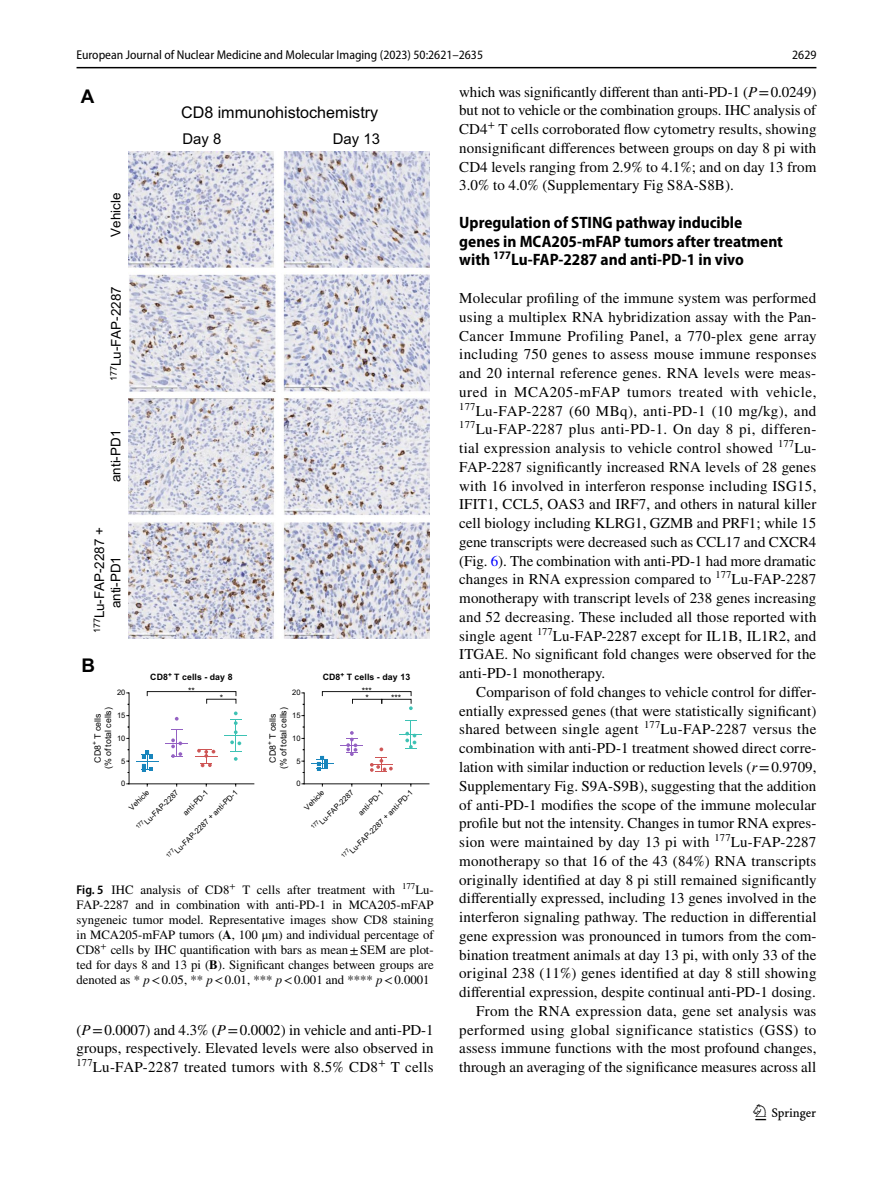
<style>
.page{position:relative;width:893px;height:1187px;background:#fff}
.page>*{position:absolute;margin:0;border:0;box-sizing:border-box;transform-origin:0 0}
.t1{font:22.5px "Springnew Regular 3";color:#000}
.t2{font:18.9px "Arial Bold MT15";color:#000}
.t3{font:700 semi-condensed 16.5px/18.8px "Myriad Pro";color:#000}
.t4{font:16.2px "Arial MT16";color:#000}
.t5{font:15px/18.8px "STIX";letter-spacing:.005em;color:#000;text-align:justify}
.t6{font:14.85px "Arial MT16";color:#000}
.t7{font:13.5px "Arial MT16";color:#000}
.t8{font:13.35px/16.2px "Arial MT16";color:#000;text-align:center}
.t9{font:12.75px/15px "STIX";color:#000;text-align:justify}
.t10{font:semi-condensed 12.75px "Myriad Pro";color:#000}
.t11{font:8.85px/10.5px "Arial MT16";color:#000;text-align:center}
.t12{font:8.85px "Arial Bold MT15";letter-spacing:.01em;color:#000}
.t13{font:8.85px "Arial Bold MT14";letter-spacing:.005em;color:#000}
.t14{font:7.5px "Arial MT16";letter-spacing:.005em;color:#000}
.s1{font-family:"Myriad Pro";font-weight:600;font-stretch:semi-condensed}
.s2{font-weight:700}
.s3{font-style:italic}
.s4{color:#00f}
</style>
<div class="page">
<hr style="left:77px;top:67px;width:739px;height:1px;background:#000">
<img style="left:129px;top:152px;width:300px;height:486px">
<hr style="left:129px;top:783px;width:125px;height:1px;background:#000">
<hr style="left:129px;top:692px;width:1px;height:92px;background:#000">
<svg style="left:224px;top:711px;width:23px;height:49px"></svg>
<svg style="left:195px;top:748px;width:23px;height:19px"></svg>
<svg style="left:175px;top:716px;width:4px;height:4px"></svg>
<svg style="left:165px;top:729px;width:23px;height:28px"></svg>
<svg style="left:136px;top:750px;width:23px;height:21px"></svg>
<svg style="left:147px;top:691px;width:89px;height:12px"></svg>
<hr style="left:304px;top:783px;width:125px;height:1px;background:#000">
<hr style="left:304px;top:692px;width:1px;height:92px;background:#000">
<svg style="left:399px;top:720px;width:23px;height:29px"></svg>
<svg style="left:370px;top:747px;width:23px;height:25px"></svg>
<svg style="left:340px;top:731px;width:23px;height:25px"></svg>
<svg style="left:311px;top:755px;width:23px;height:15px"></svg>
<svg style="left:322px;top:691px;width:91px;height:19px"></svg>
<p class="t10" style="left:77px;top:48px;width:408px">European Journal of Nuclear Medicine and Molecular Imaging (2023) 50:2621–2635</p>
<p class="t10" style="left:792px;top:48px;width:26px">2629</p>
<p class="t2" style="left:81px;top:83px;width:15px">A</p>
<p class="t8" style="left:108px;top:236px;width:45px;rotate:-90deg">Vehicle</p>
<p class="t7" style="left:107px;top:381px;width:96px;rotate:-90deg"><sup>177</sup>Lu-FAP-2287</p>
<p class="t8" style="left:108px;top:482px;width:53px;rotate:-90deg">anti-PD1</p>
<p class="t8" style="left:91px;top:633px;width:108px;rotate:-90deg"><sup>177</sup>Lu-FAP- 7822 + anti-PD1</p>
<p class="t2" style="left:82px;top:652px;width:15px">B</p>
<p class="t14" style="left:117px;top:687px;width:10px">20</p>
<p class="t11" style="left:92px;top:769px;width:63px;rotate:-90deg">CD8<sup>+</sup> T cells<br>(% of total cells)</p>
<p class="t14" style="left:117px;top:710px;width:10px">15</p>
<p class="t14" style="left:117px;top:733px;width:10px">10</p>
<p class="t14" style="left:121px;top:755px;width:6px">5</p>
<p class="t14" style="left:121px;top:778px;width:6px">0</p>
<p class="t4" style="left:181px;top:101px;width:199px">CD8 immunohistochemistry</p>
<p class="t6" style="left:333px;top:128px;width:48px">Day 13</p>
<p class="t6" style="left:183px;top:128px;width:40px">Day 8</p>
<p class="t13" style="left:150px;top:671px;width:84px">CD8<sup>+</sup> T cells - day 8</p>
<p class="t12" style="left:323px;top:671px;width:89px">CD8<sup>+</sup> T cells - day 13</p>
<p class="t11" style="left:188px;top:685px;width:8px">**</p>
<p class="t11" style="left:220px;top:692px;width:5px">*</p>
<p class="t14" style="left:292px;top:687px;width:10px">20</p>
<p class="t11" style="left:362px;top:686px;width:12px;line-height:7.6px">*** *</p>
<p class="t11" style="left:391px;top:692px;width:12px">***</p>
<p class="t11" style="left:268px;top:769px;width:63px;rotate:-90deg">CD8<sup>+</sup> T cells<br>(% of total cells)</p>
<p class="t14" style="left:292px;top:710px;width:10px">15</p>
<p class="t14" style="left:292px;top:733px;width:10px">10</p>
<p class="t14" style="left:296px;top:755px;width:6px">5</p>
<p class="t14" style="left:296px;top:778px;width:6px">0</p>
<p class="t14" style="left:142px;top:819px;width:47px;rotate:-45deg">Lu-FAP-2287</p>
<p class="t14" style="left:181px;top:810px;width:33px;rotate:-45deg">anti-PD-1</p>
<p class="t14" style="left:172px;top:848px;width:87px;rotate:-45deg">Lu-FAP-2287 + anti-PD-1</p>
<p class="t14" style="left:127px;top:805px;width:26px;rotate:-45deg">Vehicle</p>
<p class="t14" style="left:317px;top:819px;width:47px;rotate:-45deg">Lu-FAP-2287</p>
<p class="t14" style="left:356px;top:810px;width:33px;rotate:-45deg">anti-PD-1</p>
<p class="t14" style="left:347px;top:848px;width:87px;rotate:-45deg">Lu-FAP-2287 + anti-PD-1</p>
<p class="t14" style="left:302px;top:805px;width:26px;rotate:-45deg">Vehicle</p>
<p class="t9" style="left:77px;top:883px;width:359px"><span class="s1">Fig. 5</span> IHC analysis of CD8<sup>+</sup> T cells after treatment with <sup>177</sup>Lu-FAP-2287 and in combination with anti-PD-1 in MCA205-mFAP syngeneic tumor model. Representative images show CD8 staining in MCA205-mFAP tumors (<span class="s2">A</span>, 100 μm) and individual percentage of CD8<sup>+</sup> cells by IHC quantification with bars as mean±SEM are plot&shy;ted for days 8 and 13 pi (<span class="s2">B</span>). Significant changes between groups are denoted as * <span class="s3">p</span>&lt;0.05, ** <span class="s3">p</span>&lt;0.01, *** <span class="s3">p</span>&lt;0.001 and **** <span class="s3">p</span>&lt;0.0001</p>
<p class="t5" style="left:77px;top:1021px;width:359px">(<span class="s3">P</span>=0.0007) and 4.3% (<span class="s3">P</span>=0.0002) in vehicle and anti-PD-1 groups, respectively. Elevated levels were also observed in <sup>177</sup>Lu-FAP-2287 treated tumors with 8.5% CD8<sup>+</sup> T cells</p>
<p class="t5" style="left:459px;top:83px;width:359px">which was significantly different than anti-PD-1 (<span class="s3">P</span>=0.0249) but not to vehicle or the combination groups. IHC analysis of CD4<sup>+</sup> T cells corroborated flow cytometry results, showing nonsignificant differences between groups on day 8 pi with CD4 levels ranging from 2.9% to 4.1%; and on day 13 from 3.0% to 4.0% (Supplementary Fig S8A-S8B).</p>
<p class="t3" style="left:459px;top:213px;width:325px">Upregulation of STING pathway inducible genes in MCA205‑mFAP tumors after treatment with <sup>177</sup>Lu‑FAP‑2287 and anti‑PD‑1 in vivo</p>
<p class="t5" style="left:459px;top:289px;width:359px">Molecular profiling of the immune system was performed using a multiplex RNA hybridization assay with the Pan-Cancer Immune Profiling Panel, a 770-plex gene array including 750 genes to assess mouse immune responses and 20 internal reference genes. RNA levels were meas&shy;ured in MCA205-mFAP tumors treated with vehicle, <sup>177</sup>Lu-FAP-2287 (60 MBq), anti-PD-1 (10 mg/kg), and <sup>177</sup>Lu-FAP-2287 plus anti-PD-1. On day 8 pi, differen&shy;tial expression analysis to vehicle control showed <sup>177</sup>Lu-FAP-2287 significantly increased RNA levels of 28 genes with 16 involved in interferon response including ISG15, IFIT1, CCL5, OAS3 and IRF7, and others in natural killer cell biology including KLRG1, GZMB and PRF1; while 15 gene transcripts were decreased such as CCL17 and CXCR4 (Fig. <span class="s4">6</span>). The combination with anti-PD-1 had more dramatic changes in RNA expression compared to <sup>177</sup>Lu-FAP-2287 monotherapy with transcript levels of 238 genes increasing and 52 decreasing. These included all those reported with single agent <sup>177</sup>Lu-FAP-2287 except for IL1B, IL1R2, and ITGAE. No significant fold changes were observed for the anti-PD-1 monotherapy.</p>
<p class="t5" style="left:459px;top:683px;width:359px;text-align:right">Comparison of fold changes to vehicle control for differ&shy;entially expressed genes (that were statistically significant) shared between single agent <sup>177</sup>Lu-FAP-2287 versus the combination with anti-PD-1 treatment showed direct corre&shy;lation with similar induction or reduction levels (<span class="s3">r</span>=0.9709, Supplementary Fig. S9A-S9B), suggesting that the addition of anti-PD-1 modifies the scope of the immune molecular profile but not the intensity. Changes in tumor RNA expres&shy;sion were maintained by day 13 pi with <sup>177</sup>Lu-FAP-2287 monotherapy so that 16 of the 43 (84%) RNA transcripts originally identified at day 8 pi still remained significantly differentially expressed, including 13 genes involved in the interferon signaling pathway. The reduction in differential gene expression was pronounced in tumors from the com&shy;bination treatment animals at day 13 pi, with only 33 of the original 238 (11%) genes identified at day 8 still showing differential expression, despite continual anti-PD-1 dosing.<br>From the RNA expression data, gene set analysis was performed using global significance statistics (GSS) to assess immune functions with the most profound changes, through an averaging of the significance measures across all</p>
<h1 class="t1" style="left:755px;top:1104px;width:62px">1 3</h1>
</div>
